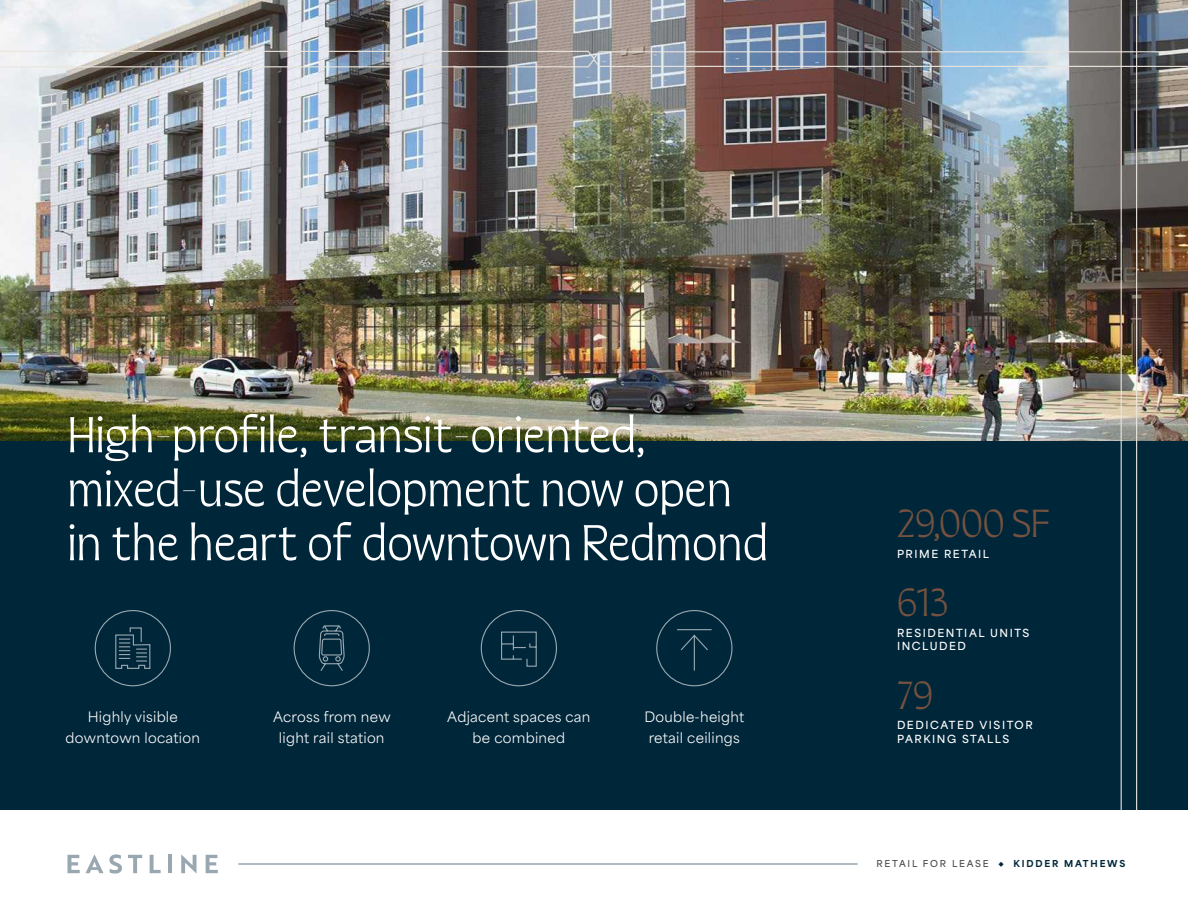
<style>
.page{position:relative;width:1188px;height:918px;background:#fff}
.page>*{position:absolute;margin:0;border:0;box-sizing:border-box;transform-origin:0 0}
.t1{font:800 54px/54px "Quiverleaf CF";color:#fff}
.t2{font:800 42px "Quiverleaf CF";color:#75523f}
.t3{font:13.5px/21px "Area Normal";letter-spacing:.02em;color:#fff;text-align:center}
.t4{font:600 10.5px/13.5px "Area Normal";letter-spacing:.15em;color:#fff}
.t5{font:600 9px "Area Normal";letter-spacing:.2em;color:#4c4c4c}
.s1{font-weight:800;color:#00263a}
</style>
<div class="page">
<div style="left:0;top:0;width:1188px;height:810px;background:#00263a"></div>
<img style="left:0;top:0;width:1188px;height:441px">
<svg style="left:115px;top:627px;width:36px;height:42px"></svg>
<div style="left:95px;top:610px;width:76px;height:76px;border:1px solid #99a8b0;border-radius:50%"></div>
<svg style="left:501px;top:631px;width:36px;height:36px"></svg>
<div style="left:481px;top:610px;width:76px;height:76px;border:1px solid #99a8b0;border-radius:50%"></div>
<svg style="left:677px;top:629px;width:35px;height:42px"></svg>
<div style="left:656px;top:610px;width:76px;height:76px;border:1px solid #99a8b0;border-radius:50%"></div>
<svg style="left:318px;top:611px;width:26px;height:75px"></svg>
<div style="left:294px;top:610px;width:76px;height:76px;border:1px solid #99a8b0;border-radius:50%"></div>
<svg style="left:68px;top:855px;width:12px;height:18px"></svg>
<svg style="left:86px;top:854px;width:36px;height:20px"></svg>
<svg style="left:128px;top:855px;width:14px;height:18px"></svg>
<svg style="left:150px;top:855px;width:11px;height:18px"></svg>
<hr style="left:168px;top:855px;width:4px;height:18px;background:#99a8b0">
<svg style="left:181px;top:855px;width:16px;height:18px"></svg>
<svg style="left:206px;top:855px;width:12px;height:18px"></svg>
<hr style="left:238px;top:864px;width:620px;height:1px;background:#99a8b0">
<img style="left:0;top:50px;width:1188px;height:18px">
<hr style="left:1121px;top:0;width:1px;height:810px;background:#eae5dd">
<hr style="left:1136px;top:0;width:1px;height:810px;background:#eae5dd">
<h1 class="t1" style="left:68px;top:402px;width:702px">High-profile, transit-oriented, mixed-use development now open in the heart of downtown Redmond</h1>
<p class="t3" style="left:273px;top:704px;width:119px">Across from new light rail station</p>
<p class="t3" style="left:66px;top:704px;width:136px">Highly visible downtown location</p>
<p class="t3" style="left:447px;top:704px;width:145px">Adjacent spaces can be combined</p>
<p class="t3" style="left:644px;top:704px;width:102px">Double-height retail ceilings</p>
<h2 class="t2" style="left:897px;top:494px;width:155px">29,000 SF</h2>
<p class="t4" style="left:897px;top:546px;width:94px">PRIME RETAIL</p>
<h2 class="t2" style="left:897px;top:573px;width:53px">613</h2>
<p class="t4" style="left:897px;top:625px;width:134px">RESIDENTIAL UNITS<br>INCLUDED</p>
<h2 class="t2" style="left:897px;top:665px;width:38px">79</h2>
<p class="t4" style="left:897px;top:717px;width:137px">DEDICATED VISITOR<br>PARKING STALLS</p>
<p class="t5" style="left:877px;top:856px;width:250px">RETAIL FOR LEASE <span class="s1">◆ KIDDER MATHEWS</span></p>
</div>
